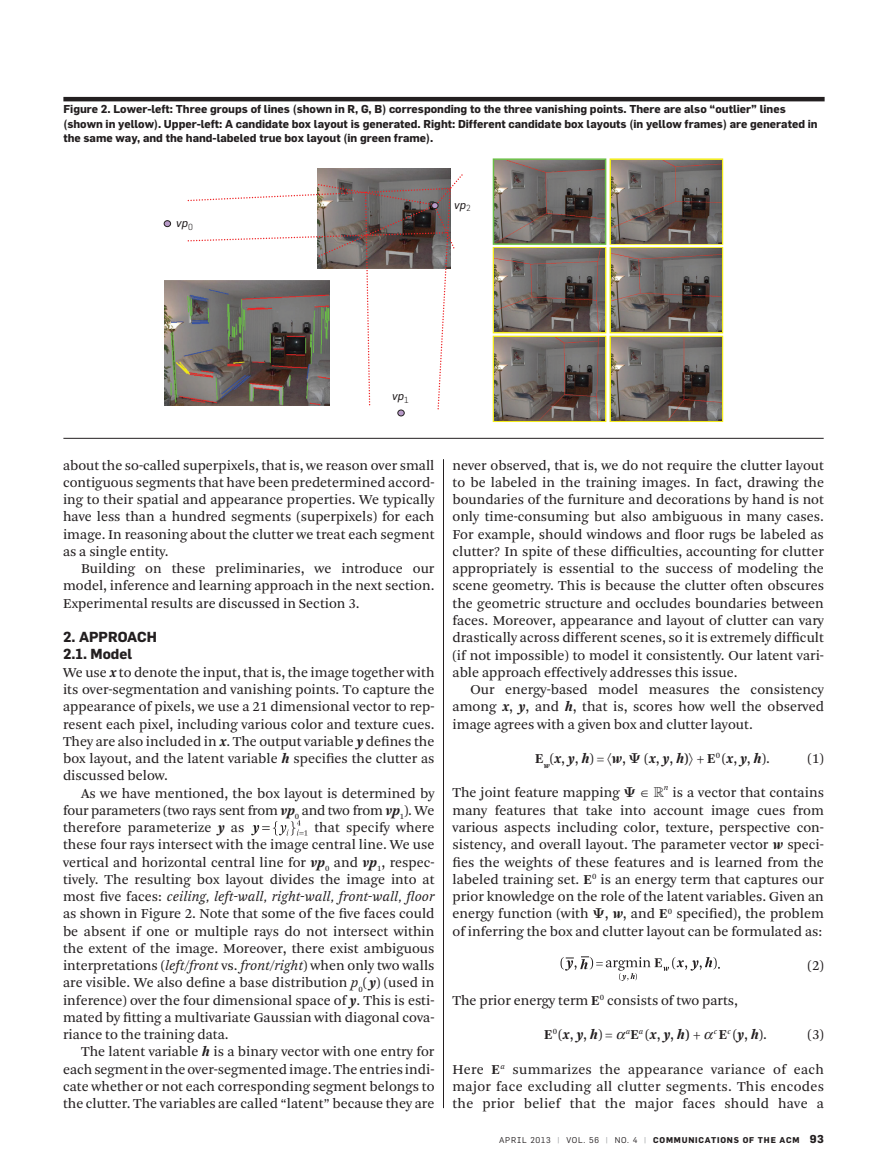
<style>
.page{position:relative;width:878px;height:1175px;background:#fff}
.page>*{position:absolute;margin:0;border:0;box-sizing:border-box;transform-origin:0 0}
.t1{font:14.25px/17.2px "Arnhem Blond";color:#231f20;text-align:justify}
.t2{font:700 14.25px/17.2px "Flama";color:#231f20}
.t3{font:700 14.25px "Arnhem";color:#231f20}
.t4{font:14.25px "Euclid Math Two";color:#231f20}
.t5{font:italic 11.55px "Flama";color:#231f20}
.t6{font:700 11.25px/14.2px "Flama";color:#231f20}
.t7{font:700 8.25px "Flama";letter-spacing:.1em;color:#231f20}
.t8{font:italic 8.25px "Arnhem Blond";color:#231f20}
.s1{font-family:"Arnhem";font-weight:700;font-style:italic}
.s2{font-style:italic}
.s3{font-family:"Arnhem";font-weight:700}
.s4{font-weight:400}
.s5{font-weight:400;color:#939598}
.s6{font-size:11.25px}
</style>
<div class="page">
<hr style="left:443px;top:459px;width:1px;height:649px;background:#231f20">
<svg style="left:251px;top:820px;width:56px;height:15px"></svg>
<svg style="left:560px;top:956px;width:159px;height:25px"></svg>
<hr style="left:63px;top:97px;width:761px;height:4px;background:#231f20">
<hr style="left:63px;top:438px;width:760px;height:1px;background:#231f20">
<svg style="left:492px;top:158px;width:231px;height:264px"></svg>
<img style="left:164px;top:281px;width:23px;height:124px">
<img style="left:317px;top:168px;width:133px;height:4px">
<img style="left:495px;top:161px;width:108px;height:81px">
<img style="left:611px;top:160px;width:110px;height:83px">
<img style="left:494px;top:249px;width:110px;height:82px">
<img style="left:611px;top:249px;width:110px;height:82px">
<img style="left:494px;top:337px;width:110px;height:83px">
<img style="left:611px;top:337px;width:110px;height:83px">
<div style="left:492px;top:158px;width:114px;height:87px;border:2px solid #6abd45"></div>
<div style="left:397px;top:410px;width:7px;height:6px;border:1px solid #231f20;border-radius:50%"></div>
<div style="left:164px;top:221px;width:7px;height:6px;background:#b79ac8;border-radius:50%"></div>
<div style="left:164px;top:220px;width:7px;height:7px;border:1px solid #231f20;border-radius:50%"></div>
<svg style="left:187px;top:172px;width:276px;height:239px"></svg>
<svg style="left:431px;top:203px;width:7px;height:5px"></svg>
<div style="left:431px;top:202px;width:7px;height:7px;border:1px solid #231f20;border-radius:50%"></div>
<p class="t6" style="left:63px;top:102px;width:755px">Figure 2. Lower-left: Three groups of lines (shown in R, G, B) corresponding to the three vanishing points. There are also “outlier” lines (shown in yellow). Upper-left: A candidate box layout is generated. Right: Different candidate box layouts (in yellow frames) are generated in the same way, and the hand-labeled true box layout (in green frame).</p>
<p class="t5" style="left:176px;top:215px;width:18px">vp<sub>0</sub></p>
<p class="t5" style="left:454px;top:197px;width:18px">vp<sub>2</sub></p>
<p class="t5" style="left:392px;top:389px;width:18px">vp<sub>1</sub></p>
<p class="t1" style="left:63px;top:456px;width:373px">about the so-called superpixels, that is, we reason over small contiguous segments that have been predetermined accord&shy;ing to their spatial and appearance properties. We typically have less than a hundred segments (superpixels) for each image. In reasoning about the clutter we treat each segment as a single entity.</p>
<p class="t1" style="left:63px;top:560px;width:373px;text-indent:18px">Building on these preliminaries, we introduce our model, inference and learning approach in the next section.<br>Experimental results are discussed in Section 3.</p>
<p class="t2" style="left:63px;top:628px;width:85px">2. APPROACH<br>2.1. Model</p>
<p class="t1" style="left:63px;top:664px;width:373px">We use <span class="s1">x</span> to denote the input, that is, the image together with its over-segmentation and vanishing points. To capture the appearance of pixels, we use a 21 dimensional vector to rep&shy;resent each pixel, including various color and texture cues.<br>They are also included in <span class="s1">x</span>. The output variable <span class="s1">y</span> defines the box layout, and the latent variable <span class="s1">h</span> specifies the clutter as discussed below.</p>
<p class="t1" style="left:63px;top:784px;width:373px;text-indent:18px">As we have mentioned, the box layout is determined by four parameters (two rays sent from <span class="s1">vp</span><sub>0</sub> and two from <span class="s1">vp</span><sub>1</sub>). We therefore parameterize <span class="s1">y</span> as</p>
<p class="t1" style="left:63px;top:819px;width:373px;text-indent:251px">that specify where these four rays intersect with the image central line. We use vertical and horizontal central line for <span class="s1">vp</span><sub>0</sub> and <span class="s1">vp</span><sub>1</sub>, respec&shy;tively. The resulting box layout divides the image into at most five faces: <span class="s2">ceiling, left-wall, right-wall, front-wall, floor </span>as shown in Figure 2. Note that some of the five faces could be absent if one or multiple rays do not intersect within the extent of the image. Moreover, there exist ambiguous interpretations (<span class="s2">left/front</span> vs. <span class="s2">front/right</span>) when only two walls are visible. We also define a base distribution <span class="s2">p</span><sub>0</sub>( <span class="s1">y</span>) (used in inference) over the four dimensional space of <span class="s1">y</span>. This is esti&shy;mated by fitting a multivariate Gaussian with diagonal cova&shy;riance to the training data.</p>
<p class="t1" style="left:63px;top:1043px;width:373px;text-indent:18px">The latent variable <span class="s1">h</span> is a binary vector with one entry for each segment in the over-segmented image. The entries indi&shy;cate whether or not each corresponding segment belongs to the clutter. The variables are called “latent” because they are</p>
<p class="t1" style="left:452px;top:457px;width:373px">never observed, that is, we do not require the clutter layout to be labeled in the training images. In fact, drawing the boundaries of the furniture and decorations by hand is not only time-consuming but also ambiguous in many cases.<br>For example, should windows and floor rugs be labeled as clutter? In spite of these difficulties, accounting for clutter appropriately is essential to the success of modeling the scene geometry. This is because the clutter often obscures the geometric structure and occludes boundaries between faces. Moreover, appearance and layout of clutter can vary drastically across different scenes, so it is extremely difficult (if not impossible) to model it consistently. Our latent vari&shy;able approach effectively addresses this issue.</p>
<p class="t1" style="left:452px;top:681px;width:373px;text-indent:18px">Our energy-based model measures the consistency among <span class="s1">x</span>, <span class="s1">y</span>, and <span class="s1">h</span>, that is, scores how well the observed image agrees with a given box and clutter layout.</p>
<p class="t3" style="left:452px;top:750px;width:47px">E</p>
<p class="t1" style="left:543px;top:750px;width:84px"><sub>w</sub>(<span class="s1">x</span>, <span class="s1">y</span>, <span class="s1">h</span>) = <span class="s1">w</span>,</p>
<p class="t1" style="left:644px;top:750px;width:127px">(<span class="s1">x</span>, <span class="s1">y</span>, <span class="s1">h</span><span class="s3">)</span> + <span class="s3">E</span><sup>0</sup> (<span class="s1">x</span>, <span class="s1">y</span>, <span class="s1">h</span>).</p>
<p class="t1" style="left:807px;top:750px;width:18px">(1)</p>
<p class="t1" style="left:452px;top:784px;width:169px">The joint feature mapping</p>
<p class="t4" style="left:653px;top:783px;width:12px">R</p>
<p class="t8" style="left:664px;top:782px;width:6px">n</p>
<p class="t1" style="left:452px;top:784px;width:373px;text-indent:220px">is a vector that contains many features that take into account image cues from various aspects including color, texture, perspective con&shy;sistency, and overall layout. The parameter vector <span class="s1">w</span> speci&shy;fies the weights of these features and is learned from the labeled training set. <span class="s3">E</span><sup>0</sup> is an energy term that captures our prior knowledge on the role of the latent variables. Given an energy function (with , <span class="s1">w</span>, and <span class="s3">E</span><sup>0</sup> specified), the problem of inferring the box and clutter layout can be formulated as:</p>
<p class="t1" style="left:807px;top:957px;width:18px">(2)</p>
<p class="t1" style="left:452px;top:991px;width:287px">The prior energy term <span class="s3">E</span><sup>0</sup> consists of two parts,</p>
<p class="t3" style="left:452px;top:1026px;width:51px">E</p>
<p class="t1" style="left:552px;top:1026px;width:216px"><sup>0</sup>(<span class="s1">x</span>, <span class="s1">y</span>, <span class="s1">h</span>) = <sup>a</sup><span class="s3">E</span><sup>a</sup> (<span class="s1">x</span>, <span class="s1">y</span>, <span class="s1">h</span><span class="s3">)</span> + <sup>c</sup> <span class="s3">E</span><sup>c</sup> (<span class="s1">y</span>, <span class="s1">h</span>).</p>
<p class="t1" style="left:807px;top:1026px;width:18px">(3)</p>
<p class="t1" style="left:452px;top:1060px;width:373px">Here <span class="s3">E</span><sup>a</sup> summarizes the appearance variance of each major face excluding all clutter segments. This encodes the prior belief that the major faces should have a</p>
<p class="t7" style="left:499px;top:1134px;width:326px"><span class="s4">APRI L 2013</span> <span class="s5">|</span> <span class="s4">VOL. 56</span> <span class="s5">|</span> <span class="s4">NO. 4</span> <span class="s5">|</span> communications of the acm <span class="s6">93</span></p>
</div>
